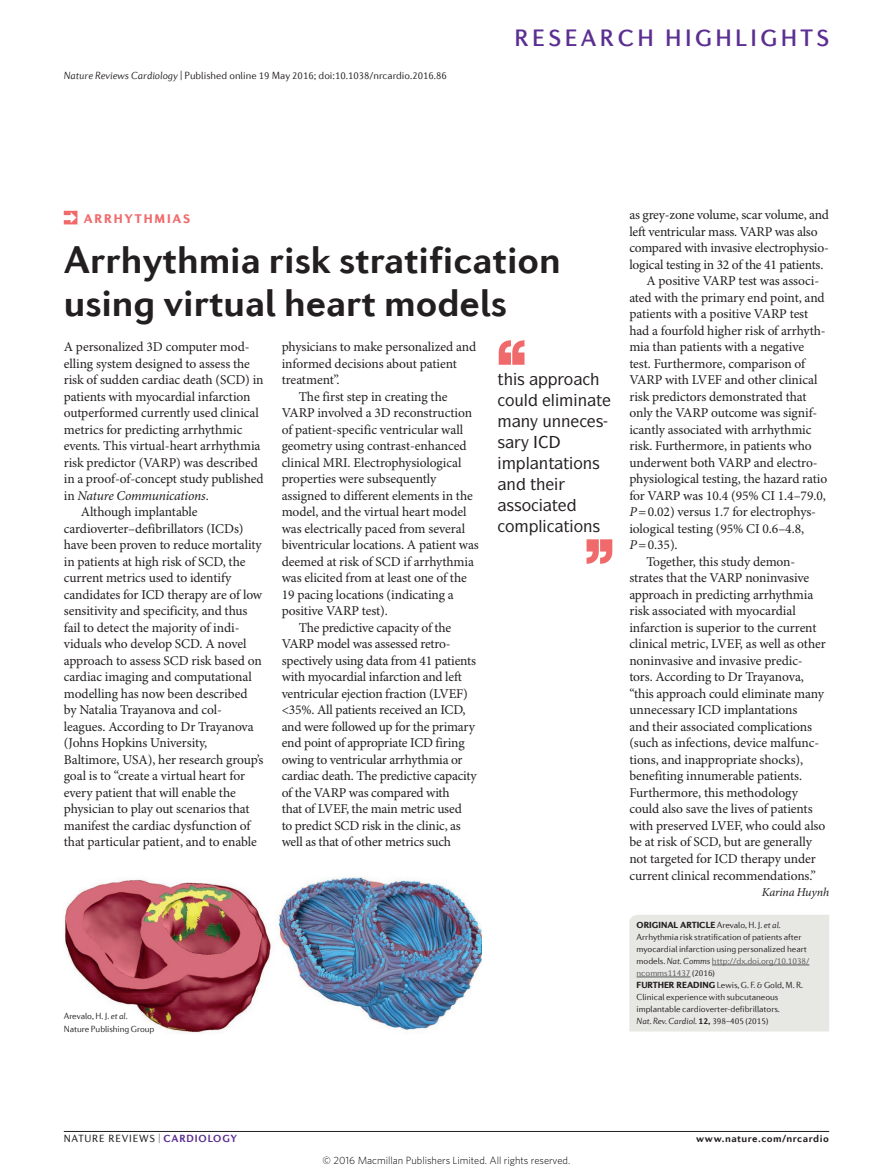
<style>
.page{position:relative;width:893px;height:1174px;background:#fff}
.page>*{position:absolute;margin:0;border:0;box-sizing:border-box;transform-origin:0 0}
.Title{font:700 39px/42px "Diverda Sans Com";color:#231f20}
.t1{font:500 24px "Diverda Sans Com";letter-spacing:.14em;color:#5b2e91}
.Pull_quote{font:500 16.5px "ITC Symbol Std";color:#231f20}
.Body_text{font:13.5px/16.5px "Minion Pro";letter-spacing:-.01em;color:#231f20}
.Body_first{font:13.5px/16.5px "Minion Pro";letter-spacing:-.005em;color:#231f20}
.Strapline{font:900 12.75px "Diverda Sans Com";letter-spacing:.14em;color:#f16a6b}
.Author{font:italic 12px "Minion Pro";letter-spacing:-.02em;color:#231f20}
.t2{font:10.5px "Diverda Sans Com Light 2";color:#231f20}
.t3{font:300 10.5px "Whitney";color:#000}
.t4{font:10.5px "Diverda Sans Com";letter-spacing:.075em;color:#231f20}
.t5{font:700 10.5px "Diverda Sans Com";letter-spacing:.045em;color:#231f20}
.Info_box_text{font:9px/12px "Diverda Sans Com Light 2";letter-spacing:-.005em;color:#231f20}
.s1{font-family:"Diverda Sans Com Light Italic 2"}
.s2{font-style:italic}
.s3{font-family:"Diverda Sans Com";font-weight:300}
.s4{font-family:"Diverda Sans Com";font-weight:300;font-style:italic}
.s5{font-family:"Diverda Sans Com";font-weight:900}
.s6{color:#57585a}
.s7{font-family:"Diverda Sans Com";font-weight:700}
.s8{font-weight:700;color:#5b2e91}
</style>
<div class="page">
<hr style="left:64px;top:1131px;width:765px;height:1px;background:#231f20">
<img style="left:64px;top:877px;width:418px;height:156px">
<svg style="left:587px;top:539px;width:25px;height:25px"></svg>
<svg style="left:499px;top:340px;width:25px;height:25px"></svg>
<svg style="left:64px;top:211px;width:13px;height:13px"></svg>
<div style="left:629px;top:915px;width:200px;height:116px;background:#e7e7e3"></div>
<hr style="left:712px;top:964px;width:97px;height:1px;background:#57585a">
<hr style="left:637px;top:976px;width:53px;height:1px;background:#57585a">
<p class="t2" style="left:64px;top:69px;width:385px"><span class="s1">Nature Reviews Cardiology</span> | Published online 19 May 2016; doi:10.1038/nrcardio.2016.86</p>
<h2 class="t1" style="left:514px;top:24px;width:316px">RESEARCH HIGHLIGHTS</h2>
<p class="Strapline" style="left:84px;top:211px;width:108px">ARRHYTHMIAS</p>
<p class="Title" style="left:64px;top:239px;width:499px">Arrhythmia risk stratification using virtual heart models</p>
<p class="Body_first" style="left:64px;top:339px;width:201px">A personalized 3D computer mod&shy;elling system designed to assess the risk of sudden cardiac death (SCD) in patients with myocardial infarction outperformed currently used clinical metrics for predicting arrhythmic events. This virtual-heart arrhythmia risk predictor (VARP) was described in a proof-of-concept study published in <span class="s2">Nature Communications</span>.</p>
<p class="Body_text" style="left:64px;top:504px;width:201px;text-indent:17px">Although implantable cardioverter–defibrillators (ICDs) have been proven to reduce mortality in patients at high risk of SCD, the current metrics used to identify candidates for ICD therapy are of low sensitivity and specificity, and thus fail to detect the majority of indi&shy;viduals who develop SCD. A novel approach to assess SCD risk based on cardiac imaging and computational modelling has now been described by Natalia Trayanova and col&shy;leagues. According to Dr Trayanova (Johns Hopkins University, Baltimore, USA), her research group’s goal is to “create a virtual heart for every patient that will enable the physician to play out scenarios that manifest the cardiac dysfunction of that particular patient, and to enable</p>
<p class="Body_text" style="left:282px;top:339px;width:196px">physicians to make personalized and informed decisions about patient treatment”.</p>
<p class="Body_text" style="left:282px;top:389px;width:199px;text-indent:17px">The first step in creating the VARP involved a 3D reconstruction of patient-specific ventricular wall geometry using contrast-enhanced clinical MRI. Electrophysiological properties were subsequently assigned to different elements in the model, and the virtual heart model was electrically paced from several biventricular locations. A patient was deemed at risk of SCD if arrhythmia was elicited from at least one of the 19 pacing locations (indicating a positive VARP test).</p>
<p class="Body_text" style="left:282px;top:620px;width:196px;text-indent:17px">The predictive capacity of the VARP model was assessed retro&shy;spectively using data from 41 patients with myocardial infarction and left ventricular ejection fraction (LVEF) &lt;35%. All patients received an ICD, and were followed up for the primary end point of appropriate ICD firing owing to ventricular arrhythmia or cardiac death. The predictive capacity of the VARP was compared with<br>that of LVEF, the main metric used<br>to predict SCD risk in the clinic, as well as that of other metrics such</p>
<p class="Pull_quote" style="left:505px;top:389px;width:25px">□◆●</p>
<p class="Pull_quote" style="left:551px;top:389px;width:53px">● ■▼</p>
<p class="Pull_quote" style="left:521px;top:410px;width:51px">■ ◆■■</p>
<p class="Pull_quote" style="left:526px;top:452px;width:76px">● ■▼ ▼□■▲</p>
<p class="Pull_quote" style="left:507px;top:494px;width:26px">▲▲□</p>
<p class="Pull_quote" style="left:563px;top:515px;width:38px">▼ □■▲</p>
<p class="Info_box_text" style="left:64px;top:1010px;width:92px"><span class="s3">Arevalo, H. J.</span> <span class="s4">et al</span>.<br>Nature Publishing Group</p>
<p class="Body_text" style="left:629px;top:207px;width:201px">as grey-zone volume, scar volume, and left ventricular mass. VARP was also compared with invasive electrophysio&shy;logical testing in 32 of the 41 patients.</p>
<p class="Body_text" style="left:629px;top:273px;width:200px;text-indent:17px">A positive VARP test was associ&shy;ated with the primary end point, and patients with a positive VARP test had a fourfold higher risk of arrhyth&shy;mia than patients with a negative test. Furthermore, comparison of VARP with LVEF and other clinical risk predictors demonstrated that only the VARP outcome was signif&shy;icantly associated with arrhythmic risk. Furthermore, in patients who underwent both VARP and electro&shy;physiological testing, the hazard ratio for VARP was 10.4 (95% CI 1.4–79.0, <span class="s2">P</span>=0.02) versus 1.7 for electrophys&shy;iological testing (95% CI 0.6–4.8, <span class="s2">P</span>=0.35).</p>
<p class="Body_text" style="left:629px;top:554px;width:198px;text-indent:17px">Together, this study demon&shy;strates that the VARP noninvasive approach in predicting arrhythmia risk associated with myocardial infarction is superior to the current clinical metric, LVEF, as well as other noninvasive and invasive predic&shy;tors. According to Dr Trayanova, “this approach could eliminate many unnecessary ICD implantations<br>and their associated complications (such as infections, device malfunc&shy;tions, and inappropriate shocks), benefiting innumerable patients.<br>Furthermore, this methodology could also save the lives of patients with preserved LVEF, who could also be at risk of SCD, but are generally not targeted for ICD therapy under current clinical recommendations.”</p>
<p class="Author" style="left:762px;top:885px;width:69px">Karina Huynh</p>
<p class="Info_box_text" style="left:637px;top:919px;width:174px"><span class="s5">ORIGINAL ARTICLE</span> <span class="s3">Arevalo, H. J.</span> <span class="s4">et al.<br></span>Arrhythmia risk stratification of patients after myocardial infarction using personalized heart models. <span class="s4">Nat. Comms</span> <span class="s6">http://dx.doi.org/10.1038/ ncomms11437</span> (2016)</p>
<p class="Info_box_text" style="left:637px;top:979px;width:168px"><span class="s5">FURTHER READING</span> <span class="s3">Lewis, G. F. &amp; Gold, M. R.<br></span>Clinical experience with subcutaneous implantable cardioverter-defibrillators.<br><span class="s4">Nat. Rev. Cardiol.</span> <span class="s7">12,</span> 398–405 (2015)</p>
<p class="t4" style="left:64px;top:1132px;width:175px">NATURE REVIEWS | <span class="s8">CARDIOLOGY</span></p>
<p class="t5" style="left:696px;top:1132px;width:134px">www.nature.com/nrcardio</p>
<p class="t3" style="left:323px;top:1153px;width:249px">© 2016 Macmillan Publishers Limited. All rights reserved.</p>
</div>
